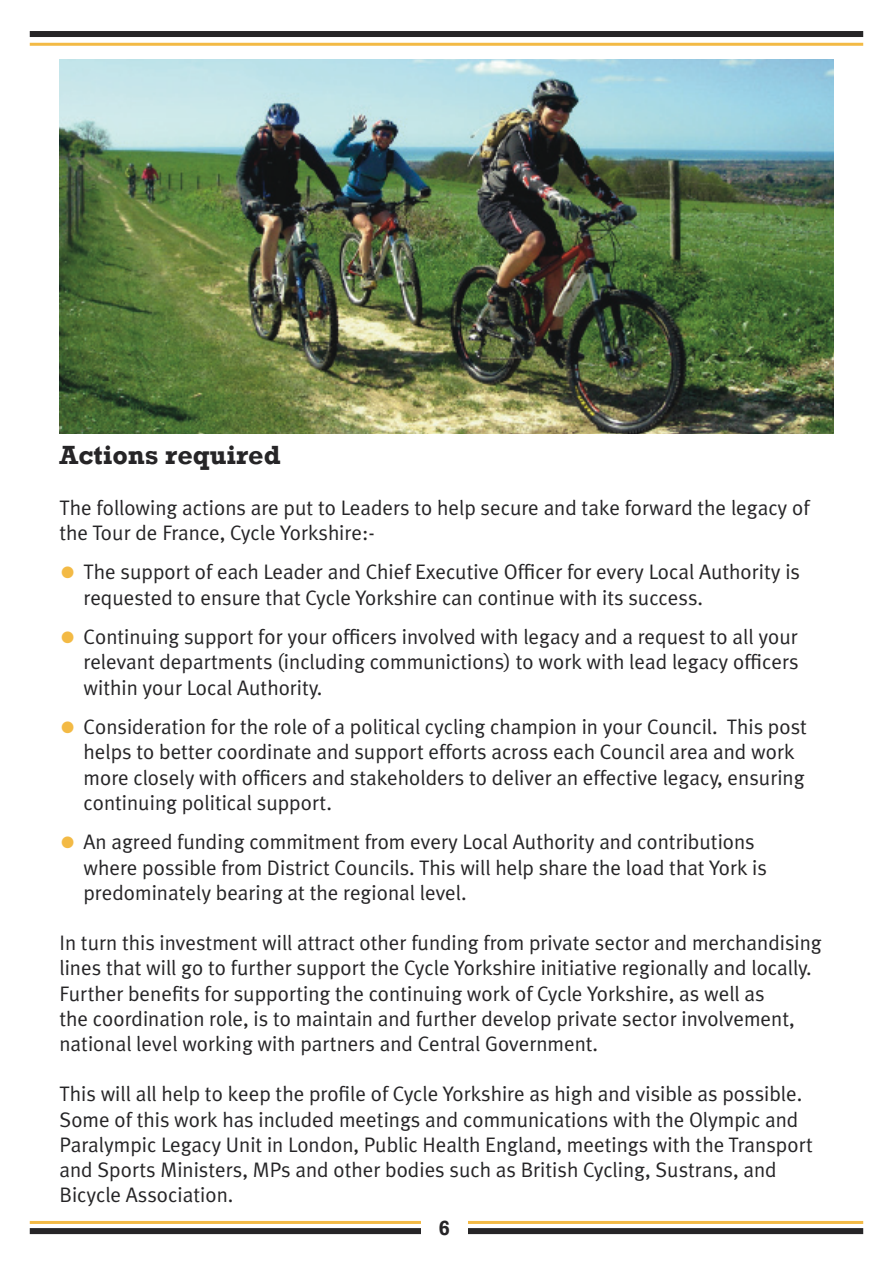
<style>
.page{position:relative;width:893px;height:1263px;background:#fff}
.page>*{position:absolute;margin:0;border:0;box-sizing:border-box;transform-origin:0 0}
.t1{font:700 27px "Rockwell";color:#262527}
.t2{font:21px/25.2px "Meta Plus Normal";color:#262527}
.t3{font:700 21px "Rockwell";color:#262527}
.s1{font-size:33px;color:#f3ba45}
</style>
<div class="page">
<div style="left:30px;top:31px;width:833px;height:6px;background:#262527"></div>
<hr style="left:30px;top:43px;width:833px;height:3px;background:#f3ba45">
<div style="left:30px;top:1228px;width:833px;height:6px;background:#262527"></div>
<hr style="left:30px;top:1221px;width:833px;height:3px;background:#f3ba45">
<div style="left:421px;top:1218px;width:47px;height:28px;background:#fff"></div>
<img style="left:60px;top:59px;width:773px;height:374px">
<p class="t1" style="left:60px;top:439px;width:223px">Actions required</p>
<p class="t2" style="left:60px;top:494px;width:752px">The following actions are put to Leaders to help secure and take forward the legacy of the Tour de France, Cycle Yorkshire:-</p>
<p class="t2" style="left:84px;top:559px;width:718px;text-indent:-24px"><span class="s1">•</span> The support of each Leader and Chief Executive Officer for every Local Authority is requested to ensure that Cycle Yorkshire can continue with its success.</p>
<p class="t2" style="left:84px;top:624px;width:717px;text-align:justify;text-indent:-24px"><span class="s1">•</span> Continuing support for your officers involved with legacy and a request to all your relevant departments (including communictions) to work with lead legacy officers within your Local Authority.</p>
<p class="t2" style="left:84px;top:714px;width:725px;text-indent:-24px"><span class="s1">•</span> Consideration for the role of a political cycling champion in your Council. This post helps to better coordinate and support efforts across each Council area and work more closely with officers and stakeholders to deliver an effective legacy, ensuring continuing political support.</p>
<p class="t2" style="left:84px;top:829px;width:685px;text-indent:-24px"><span class="s1">•</span> An agreed funding commitment from every Local Authority and contributions where possible from District Councils. This will help share the load that York is predominately bearing at the regional level.</p>
<p class="t2" style="left:60px;top:930px;width:764px">In turn this investment will attract other funding from private sector and merchandising lines that will go to further support the Cycle Yorkshire initiative regionally and locally.<br>Further benefits for supporting the continuing work of Cycle Yorkshire, as well as<br>the coordination role, is to maintain and further develop private sector involvement, national level working with partners and Central Government.</p>
<p class="t2" style="left:60px;top:1081px;width:755px">This will all help to keep the profile of Cycle Yorkshire as high and visible as possible.<br>Some of this work has included meetings and communications with the Olympic and Paralympic Legacy Unit in London, Public Health England, meetings with the Transport and Sports Ministers, MPs and other bodies such as British Cycling, Sustrans, and Bicycle Association.</p>
<p class="t3" style="left:439px;top:1215px;width:13px">6</p>
</div>
